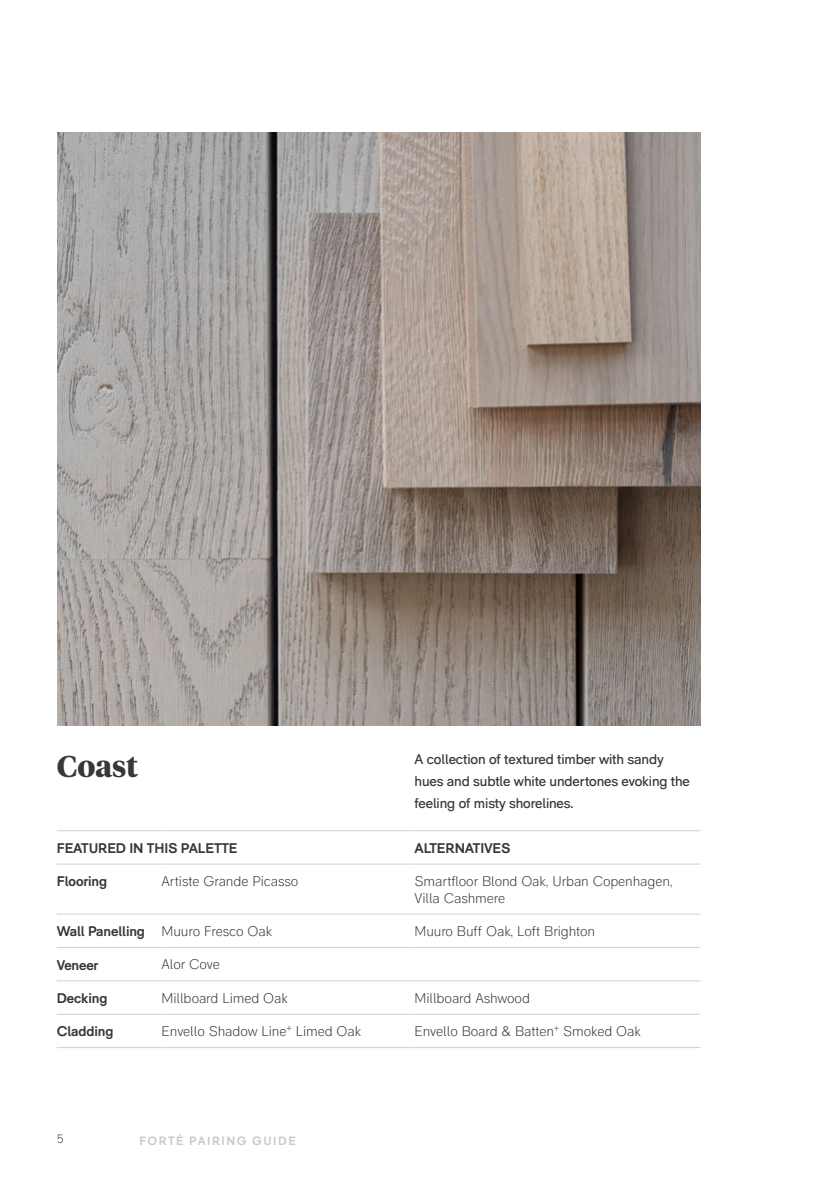
<style>
.page{position:relative;width:840px;height:1191px;background:#fff}
.page>*{position:absolute;margin:0;border:0;box-sizing:border-box;transform-origin:0 0}
.t1{font:700 30px "Tiempos Headline";color:#353739}
.t2{font:300 14px/16.8px "RM Pro";letter-spacing:-.01em;color:#353739}
.t3{font:14px/22px "RM Pro";letter-spacing:-.01em;color:#353739}
.t4{font:700 14px "RM Pro";letter-spacing:-.01em;color:#353739}
.t5{font:700 12px "RM Pro";letter-spacing:.125em;color:#cbc9c7}
.t6{font:300 12px "RM Pro";color:#353739}
.s1{font-weight:700}
</style>
<div class="page">
<hr style="left:57px;top:830px;width:104px;height:1px;background:#dacfbe">
<hr style="left:161px;top:830px;width:253px;height:1px;background:#dacfbe">
<hr style="left:414px;top:830px;width:286px;height:1px;background:#dacfbe">
<hr style="left:57px;top:863px;width:104px;height:1px;background:#dacfbe">
<hr style="left:161px;top:863px;width:253px;height:1px;background:#dacfbe">
<hr style="left:414px;top:863px;width:286px;height:1px;background:#dacfbe">
<hr style="left:57px;top:913px;width:104px;height:1px;background:#dacfbe">
<hr style="left:161px;top:913px;width:253px;height:1px;background:#dacfbe">
<hr style="left:414px;top:913px;width:286px;height:1px;background:#dacfbe">
<hr style="left:57px;top:947px;width:104px;height:1px;background:#dacfbe">
<hr style="left:161px;top:947px;width:253px;height:1px;background:#dacfbe">
<hr style="left:414px;top:947px;width:286px;height:1px;background:#dacfbe">
<hr style="left:57px;top:980px;width:104px;height:1px;background:#dacfbe">
<hr style="left:161px;top:980px;width:253px;height:1px;background:#dacfbe">
<hr style="left:414px;top:980px;width:286px;height:1px;background:#dacfbe">
<hr style="left:57px;top:1014px;width:104px;height:1px;background:#dacfbe">
<hr style="left:161px;top:1014px;width:253px;height:1px;background:#dacfbe">
<hr style="left:414px;top:1014px;width:286px;height:1px;background:#dacfbe">
<hr style="left:57px;top:1047px;width:104px;height:1px;background:#dacfbe">
<hr style="left:161px;top:1047px;width:253px;height:1px;background:#dacfbe">
<hr style="left:414px;top:1047px;width:286px;height:1px;background:#dacfbe">
<img style="left:57px;top:133px;width:643px;height:592px">
<h1 class="t1" style="left:57px;top:745px;width:83px">Coast</h1>
<p class="t3" style="left:414px;top:748px;width:277px">A collection of textured timber with sandy hues and subtle white undertones evoking the feeling of misty shorelines.</p>
<p class="t4" style="left:57px;top:839px;width:182px">FEATURED IN THIS PALETTE</p>
<p class="t4" style="left:414px;top:839px;width:97px">ALTERNATIVES</p>
<p class="t4" style="left:57px;top:873px;width:52px">Flooring</p>
<p class="t2" style="left:161px;top:873px;width:138px">Artiste Grande Picasso</p>
<p class="t2" style="left:414px;top:873px;width:259px">Smartfloor Blond Oak, Urban Copenhagen,<br>Villa Cashmere</p>
<p class="t2" style="left:57px;top:923px;width:217px"><span class="s1">Wall Panelling</span> Muuro Fresco Oak</p>
<p class="t2" style="left:414px;top:923px;width:182px">Muuro Buff Oak, Loft Brighton</p>
<p class="t4" style="left:57px;top:956px;width:43px">Veneer</p>
<p class="t2" style="left:161px;top:956px;width:60px">Alor Cove</p>
<p class="t4" style="left:57px;top:989px;width:52px">Decking</p>
<p class="t2" style="left:161px;top:990px;width:128px">Millboard Limed Oak</p>
<p class="t2" style="left:414px;top:990px;width:117px">Millboard Ashwood</p>
<p class="t4" style="left:57px;top:1023px;width:58px">Cladding</p>
<p class="t2" style="left:161px;top:1023px;width:201px">Envello Shadow Line<sup>+</sup> Limed Oak</p>
<p class="t2" style="left:414px;top:1023px;width:228px">Envello Board &amp; Batten<sup>+</sup> Smoked Oak</p>
<p class="t6" style="left:57px;top:1132px;width:9px">5</p>
<p class="t5" style="left:139px;top:1133px;width:158px">FORTÉ PAIRING GUIDE</p>
</div>
